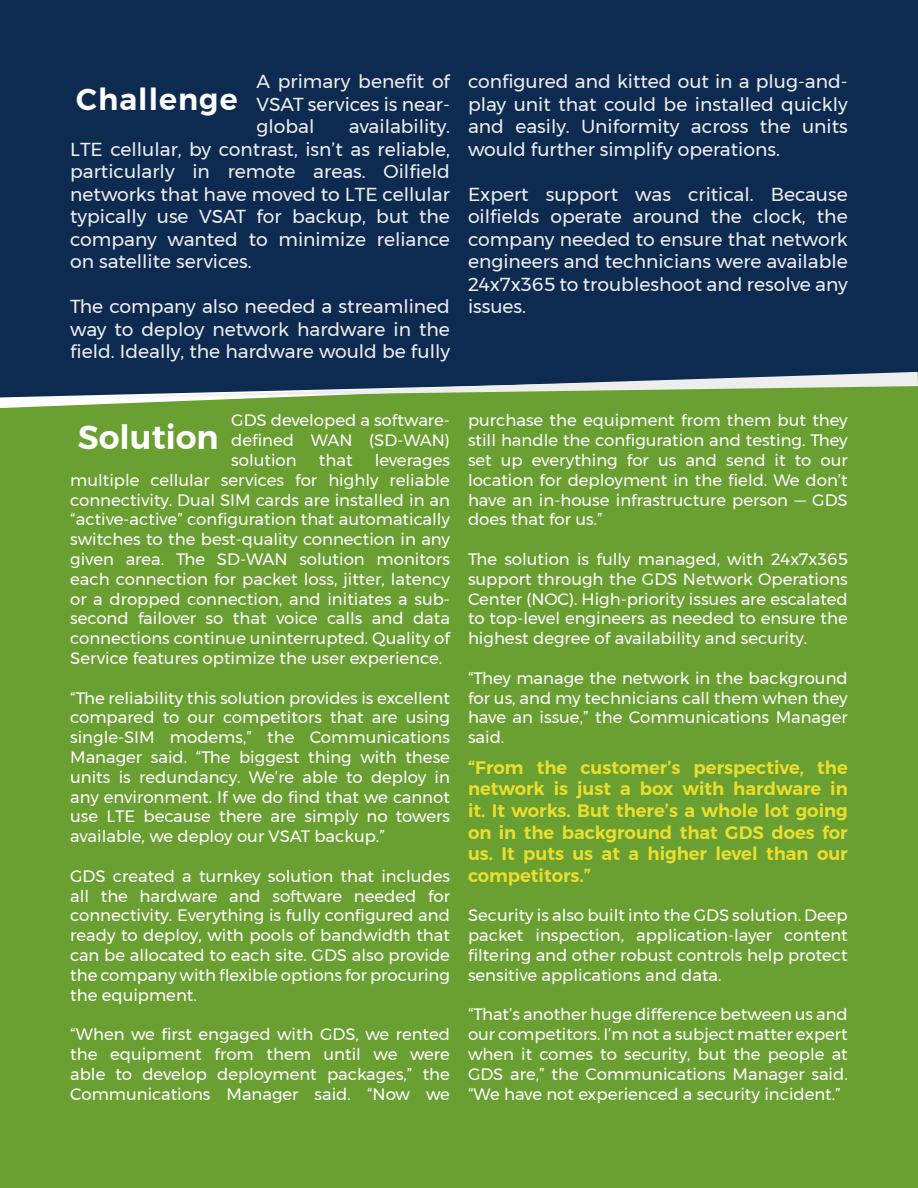
<style>
.page{position:relative;width:918px;height:1188px;background:#fff}
.page>*{position:absolute;margin:0;border:0;box-sizing:border-box;transform-origin:0 0}
.t1{font:600 33px "Montserrat";color:#fff}
.t2{font:600 30px "Montserrat";letter-spacing:.035em;color:#fff}
.t3{font:18.75px/22.5px "Montserrat";color:#eeeeef;text-align:justify}
.t4{font:600 18px/21.6px "Montserrat";color:#eade2e;text-align:justify}
.t5{font:16.5px/19.8px "Montserrat";color:#fff;text-align:justify}
</style>
<div class="page">
<div style="left:0;top:0;width:918px;height:373px;background:#0d2b51"></div>
<div style="left:0;top:373px;width:918px;height:815px;background:#6a9f32"></div>
<svg style="left:52px;top:372px;width:866px;height:28px;background:#668178"></svg>
<p class="t3" style="left:257px;top:70px;width:195px">A primary benefit of VSAT services is near&shy;global</p>
<p class="t2" style="left:76px;top:75px;width:163px">Challenge</p>
<p class="t3" style="left:70px;top:115px;width:381px;text-indent:279px">availability.<br>LTE cellular, by contrast, isn’t as reliable, particularly in remote areas. Oilfield networks that have moved to LTE cellular typically use VSAT for backup, but the company wanted to minimize reliance on satellite services.</p>
<p class="t3" style="left:70px;top:295px;width:381px">The company also needed a streamlined way to deploy network hardware in the field. Ideally, the hardware would be fully</p>
<p class="t3" style="left:468px;top:70px;width:381px">configured and kitted out in a plug-and&shy;play unit that could be installed quickly and easily. Uniformity across the units would further simplify operations.</p>
<p class="t3" style="left:468px;top:183px;width:381px">Expert support was critical. Because oilfields operate around the clock, the company needed to ensure that network engineers and technicians were available 24x7x365 to troubleshoot and resolve any issues.</p>
<p class="t5" style="left:231px;top:410px;width:220px">GDS developed a software&shy;defined WAN (SD-WAN) solution</p>
<p class="t1" style="left:78px;top:411px;width:143px">Solution</p>
<p class="t5" style="left:70px;top:450px;width:381px;text-indent:305px">leverages multiple cellular services for highly reliable connectivity. Dual SIM cards are installed in an “active-active” configuration that automatically switches to the best-quality connection in any given area. The SD-WAN solution monitors each connection for packet loss, jitter, latency or a dropped connection, and initiates a sub&shy;second failover so that voice calls and data connections continue uninterrupted. Quality of Service features optimize the user experience.</p>
<p class="t5" style="left:70px;top:688px;width:381px">“The reliability this solution provides is excellent compared to our competitors that are using single-SIM modems,” the Communications Manager said. “The biggest thing with these units is redundancy. We’re able to deploy in any environment. If we do find that we cannot use LTE because there are simply no towers available, we deploy our VSAT backup.”</p>
<p class="t5" style="left:70px;top:866px;width:381px">GDS created a turnkey solution that includes all the hardware and software needed for connectivity. Everything is fully configured and ready to deploy, with pools of bandwidth that can be allocated to each site. GDS also provide the company with flexible options for procuring the equipment.</p>
<p class="t5" style="left:70px;top:1024px;width:381px">“When we first engaged with GDS, we rented the equipment from them until we were able to develop deployment packages,” the Communications Manager said. “Now we</p>
<p class="t5" style="left:319px;top:450px;width:35px">that</p>
<p class="t5" style="left:468px;top:410px;width:381px">purchase the equipment from them but they still handle the configuration and testing. They set up everything for us and send it to our location for deployment in the field. We don’t have an in-house infrastructure person — GDS does that for us.”</p>
<p class="t5" style="left:468px;top:549px;width:381px">The solution is fully managed, with 24x7x365 support through the GDS Network Operations Center (NOC). High-priority issues are escalated to top-level engineers as needed to ensure the highest degree of availability and security.</p>
<p class="t5" style="left:468px;top:668px;width:381px">“They manage the network in the background for us, and my technicians call them when they have an issue,” the Communications Manager said.</p>
<p class="t4" style="left:468px;top:757px;width:381px">“From the customer’s perspective, the network is just a box with hardware in it. It works. But there’s a whole lot going on in the background that GDS does for us. It puts us at a higher level than our competitors.”</p>
<p class="t5" style="left:468px;top:905px;width:381px">Security is also built into the GDS solution. Deep packet inspection, application-layer content filtering and other robust controls help protect sensitive applications and data.</p>
<p class="t5" style="left:468px;top:1004px;width:381px">“That’s another huge difference between us and our competitors. I’m not a subject matter expert when it comes to security, but the people at GDS are,” the Communications Manager said. “We have not experienced a security incident.”</p>
</div>
